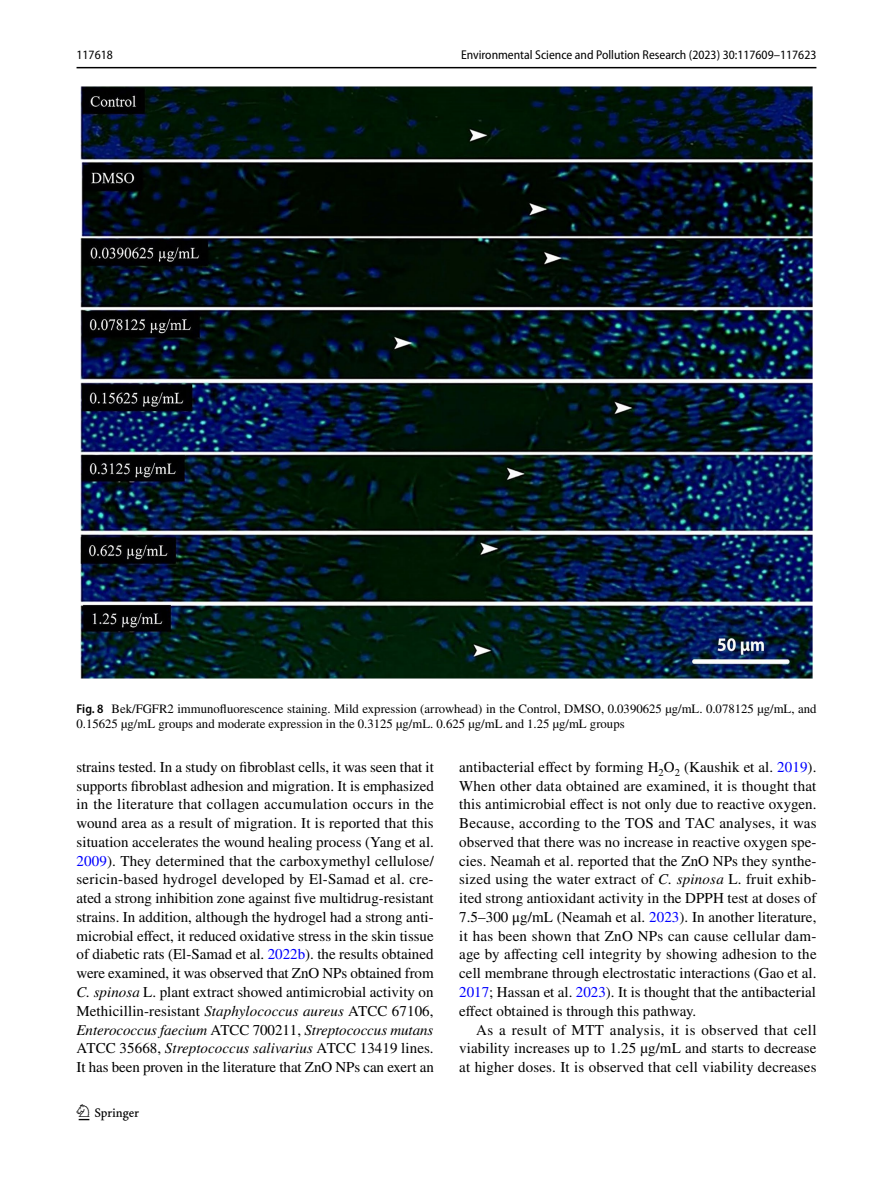
<style>
.page{position:relative;width:893px;height:1187px;background:#fff}
.page>*{position:absolute;margin:0;border:0;box-sizing:border-box;transform-origin:0 0}
.t1{font:22.5px "Springnew Regular 2";color:#000}
.t2{font:15px/18.8px "STIX";letter-spacing:.005em;color:#000;text-align:justify}
.t3{font:12.75px/15px "STIX";color:#000}
.t4{font:semi-condensed 12.75px "Myriad Pro";color:#000}
.s1{font-family:"Myriad Pro";font-weight:600;font-stretch:semi-condensed}
.s2{color:#00f}
.s3{font-style:italic}
</style>
<div class="page">
<hr style="left:77px;top:67px;width:739px;height:1px;background:#000">
<img style="left:81px;top:87px;width:731px;height:591px">
<p class="t4" style="left:77px;top:48px;width:38px">117618</p>
<p class="t4" style="left:461px;top:48px;width:357px">Environmental Science and Pollution Research (2023) 30:117609–117623</p>
<p class="t3" style="left:77px;top:702px;width:741px"><span class="s1">Fig. 8</span> Bek/FGFR2 immunofluorescence staining. Mild expression (arrowhead) in the Control, DMSO, 0.0390625 µg/mL. 0.078125 µg/mL, and<br>0.15625 µg/mL groups and moderate expression in the 0.3125 µg/mL. 0.625 µg/mL and 1.25 µg/mL groups</p>
<p class="t2" style="left:77px;top:758px;width:359px">strains tested. In a study on fibroblast cells, it was seen that it supports fibroblast adhesion and migration. It is emphasized in the literature that collagen accumulation occurs in the wound area as a result of migration. It is reported that this situation accelerates the wound healing process (Yang et al.<br><span class="s2">2009</span>). They determined that the carboxymethyl cellulose/ sericin-based hydrogel developed by El-Samad et al. cre&shy;ated a strong inhibition zone against five multidrug-resistant strains. In addition, although the hydrogel had a strong anti&shy;microbial effect, it reduced oxidative stress in the skin tissue of diabetic rats (El-Samad et al. <span class="s2">2022b</span>). the results obtained were examined, it was observed that ZnO NPs obtained from <span class="s3">C. spinosa</span> L. plant extract showed antimicrobial activity on Methicillin-resistant <span class="s3">Staphylococcus aureus</span> ATCC 67106, <span class="s3">Enterococcus faecium</span> ATCC 700211, <span class="s3">Streptococcus mutans </span>ATCC 35668, <span class="s3">Streptococcus salivarius</span> ATCC 13419 lines.<br>It has been proven in the literature that ZnO NPs can exert an</p>
<p class="t2" style="left:459px;top:758px;width:359px">antibacterial effect by forming H<sub>2</sub>O<sub>2</sub> (Kaushik et al. <span class="s2">2019</span>).<br>When other data obtained are examined, it is thought that this antimicrobial effect is not only due to reactive oxygen.<br>Because, according to the TOS and TAC analyses, it was observed that there was no increase in reactive oxygen spe&shy;cies. Neamah et al. reported that the ZnO NPs they synthe&shy;sized using the water extract of <span class="s3">C. spinosa</span> L. fruit exhib&shy;ited strong antioxidant activity in the DPPH test at doses of 7.5–300 μg/mL (Neamah et al. <span class="s2">2023</span>). In another literature, it has been shown that ZnO NPs can cause cellular dam&shy;age by affecting cell integrity by showing adhesion to the cell membrane through electrostatic interactions (Gao et al.<br><span class="s2">2017</span>; Hassan et al. <span class="s2">2023</span>). It is thought that the antibacterial effect obtained is through this pathway.</p>
<p class="t2" style="left:459px;top:1021px;width:359px;text-indent:17px">As a result of MTT analysis, it is observed that cell viability increases up to 1.25 µg/mL and starts to decrease at higher doses. It is observed that cell viability decreases</p>
<h1 class="t1" style="left:79px;top:1104px;width:62px">1 3</h1>
</div>
